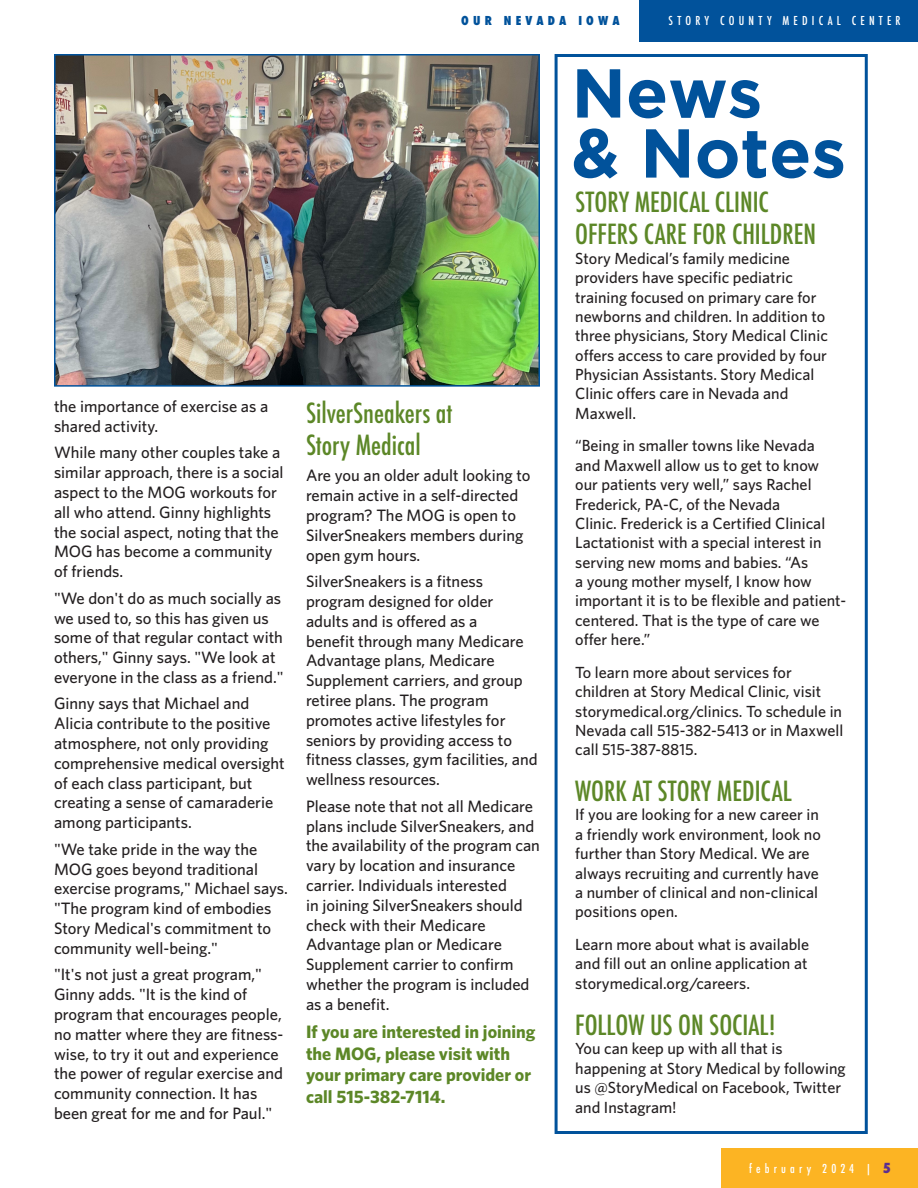
<style>
.page{position:relative;width:918px;height:1188px;background:#fff}
.page>*{position:absolute;margin:0;border:0;box-sizing:border-box;transform-origin:0 0}
.t1{font:700 69px/60px "Gotham";color:#01529b}
.t2{font:500 condensed 27px/32.4px "Futura";color:#5c8727}
.t3{font:700 18px/21.6px "Whitney";color:#5c8727}
.t4{font:500 16.5px/19.8px "Whitney";color:#231f20}
.t5{font:500 16.2px/19.4px "Whitney";color:#231f20}
.t6{font:500 condensed 12px "Futura";letter-spacing:.35em;color:#fff}
.t7{font:800 condensed 12px "Futura";letter-spacing:.35em;color:#01529b}
.s1{font-weight:800;font-size:15px;color:#5b2e91}
.s2{font-weight:800;font-size:13.5px;color:#5b2e91}
</style>
<div class="page">
<div style="left:721px;top:1148px;width:197px;height:40px;background:#fcb423"></div>
<div style="left:640px;top:0;width:278px;height:41px;background:#01529b"></div>
<div style="left:555px;top:54px;width:313px;height:1080px;border:3px solid #01529b"></div>
<img style="left:57px;top:57px;width:480px;height:327px">
<div style="left:54px;top:54px;width:486px;height:333px;border:2px solid #01529b"></div>
<p class="t4" style="left:54px;top:396px;width:216px">the importance of exercise as a shared activity.</p>
<p class="t4" style="left:54px;top:442px;width:231px">While many other couples take a similar approach, there is a social aspect to the MOG workouts for all who attend. Ginny highlights the social aspect, noting that the<br>MOG has become a community of friends.</p>
<p class="t4" style="left:54px;top:588px;width:231px">"We don't do as much socially as we used to, so this has given us some of that regular contact with others," Ginny says. "We look at everyone in the class as a friend."</p>
<p class="t4" style="left:54px;top:693px;width:232px">Ginny says that Michael and<br>Alicia contribute to the positive atmosphere, not only providing comprehensive medical oversight of each class participant, but creating a sense of camaraderie among participants.</p>
<p class="t4" style="left:54px;top:839px;width:236px">"We take pride in the way the<br>MOG goes beyond traditional exercise programs," Michael says. "The program kind of embodies<br>Story Medical's commitment to community well-being."</p>
<p class="t4" style="left:54px;top:964px;width:231px">"It's not just a great program,"<br>Ginny adds. "It is the kind of program that encourages people, no matter where they are fitness&shy;wise, to try it out and experience the power of regular exercise and community connection. It has been great for me and for Paul."</p>
<p class="t7" style="left:461px;top:12px;width:160px">OUR NEVADA IOWA</p>
<p class="t6" style="left:669px;top:13px;width:234px">STORY COUNTY MEDICAL CENTER</p>
<p class="t2" style="left:306px;top:397px;width:148px">SilverSneakers at<br>Story Medical</p>
<p class="t4" style="left:306px;top:465px;width:226px">Are you an older adult looking to remain active in a self-directed program? The MOG is open to<br>SilverSneakers members during open gym hours.</p>
<p class="t4" style="left:306px;top:571px;width:233px">SilverSneakers is a fitness program designed for older adults and is offered as a<br>benefit through many Medicare<br>Advantage plans, Medicare<br>Supplement carriers, and group retiree plans. The program promotes active lifestyles for seniors by providing access to fitness classes, gym facilities, and wellness resources.</p>
<p class="t4" style="left:306px;top:796px;width:236px">Please note that not all Medicare plans include SilverSneakers, and the availability of the program can vary by location and insurance carrier. Individuals interested<br>in joining SilverSneakers should check with their Medicare<br>Advantage plan or Medicare<br>Supplement carrier to confirm whether the program is included as a benefit.</p>
<p class="t3" style="left:306px;top:1021px;width:231px">If you are interested in joining the MOG, please visit with your primary care provider or call 515-382-7114.</p>
<p class="t1" style="left:572px;top:61px;width:276px">News<br>&amp; Notes</p>
<p class="t2" style="left:575px;top:186px;width:242px">STORY MEDICAL CLINIC<br>OFFERS CARE FOR CHILDREN</p>
<p class="t5" style="left:575px;top:248px;width:254px">Story Medical’s family medicine providers have specific pediatric training focused on primary care for newborns and children. In addition to three physicians, Story Medical Clinic offers access to care provided by four Physician Assistants. Story Medical Clinic offers care in Nevada and Maxwell.</p>
<p class="t5" style="left:575px;top:436px;width:272px">“Being in smaller towns like Nevada<br>and Maxwell allow us to get to know<br>our patients very well,” says Rachel Frederick, PA-C, of the Nevada<br>Clinic. Frederick is a Certified Clinical Lactationist with a special interest in serving new moms and babies. “As<br>a young mother myself, I know how important it is to be flexible and patient&shy;centered. That is the type of care we offer here.”</p>
<p class="t5" style="left:575px;top:662px;width:270px">To learn more about services for children at Story Medical Clinic, visit storymedical.org/clinics. To schedule in Nevada call 515-382-5413 or in Maxwell call 515-387-8815.</p>
<p class="t2" style="left:575px;top:775px;width:218px">WORK AT STORY MEDICAL</p>
<p class="t5" style="left:575px;top:805px;width:247px">If you are looking for a new career in a friendly work environment, look no further than Story Medical. We are always recruiting and currently have a number of clinical and non-clinical positions open.</p>
<p class="t5" style="left:575px;top:934px;width:236px;text-align:justify">Learn more about what is available and fill out an online application at storymedical.org/careers.</p>
<p class="t2" style="left:575px;top:1009px;width:202px">FOLLOW US ON SOCIAL!</p>
<p class="t5" style="left:575px;top:1038px;width:272px">You can keep up with all that is happening at Story Medical by following us @StoryMedical on Facebook, Twitter and Instagram!</p>
<p class="t6" style="left:749px;top:1161px;width:143px">february 2024 | <span class="s1">7</span><span class="s2">5</span></p>
</div>
